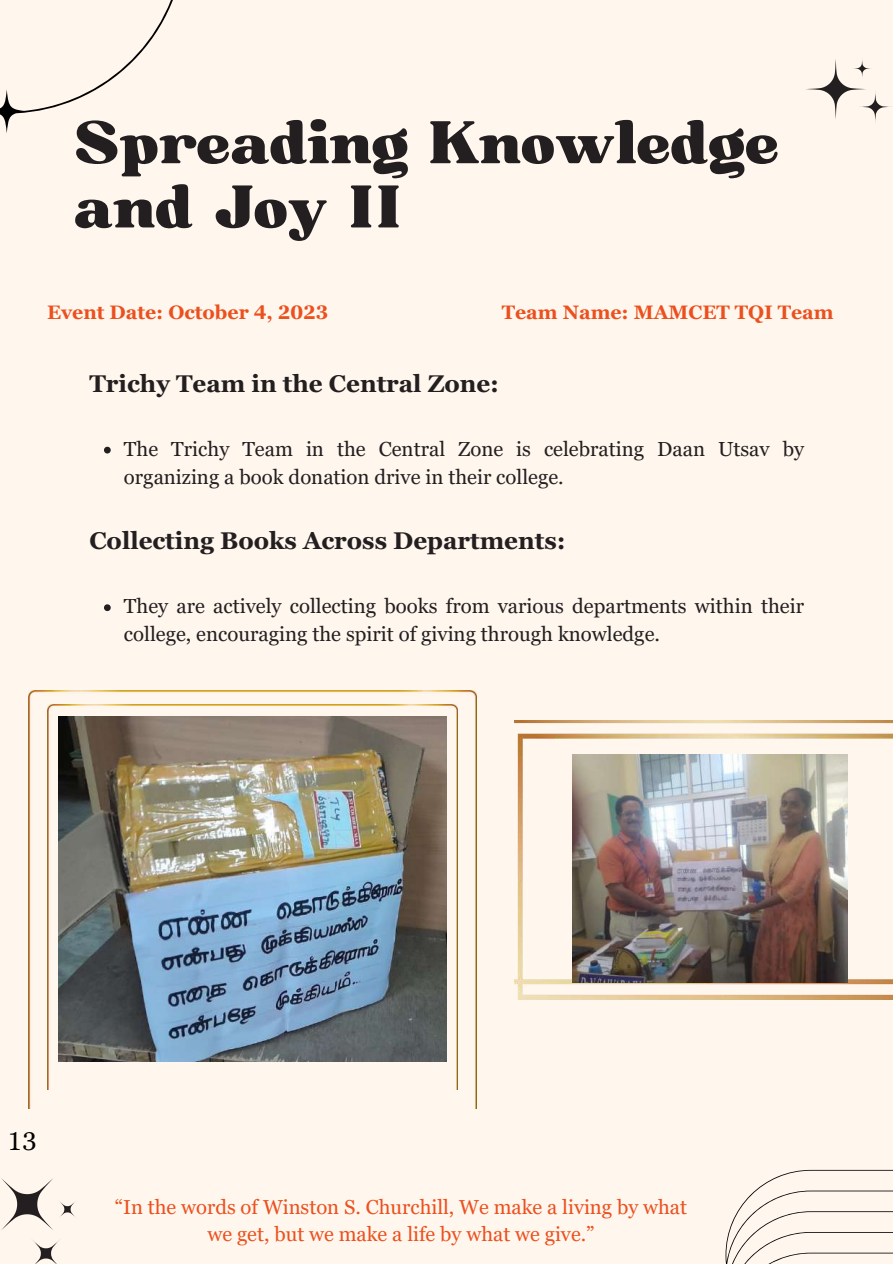
<style>
.page{position:relative;width:893px;height:1264px;background:#fff}
.page>*{position:absolute;margin:0;border:0;box-sizing:border-box;transform-origin:0 0}
.t1{font:57.9px/64.2px "Bugaki";color:#231f20}
.t2{font:25.5px "Georgia Pro";color:#000}
.t3{font:700 24.15px "Georgia Pro";color:#231f20}
.t4{font:20.4px/28.2px "Georgia Pro";color:#231f20}
.t5{font:20.25px/27.5px "Georgia Pro";color:#ec501e;text-align:center}
.t6{font:700 19.5px "Georgia Pro";color:#ec501e}
</style>
<div class="page">
<div style="left:0;top:0;width:892px;height:1263px;background:#fff7ee"></div>
<svg style="left:725px;top:1169px;width:167px;height:94px"></svg>
<svg style="left:0;top:0;width:173px;height:133px"></svg>
<svg style="left:806px;top:59px;width:85px;height:63px"></svg>
<svg style="left:1px;top:1178px;width:74px;height:85px"></svg>
<img style="left:515px;top:720px;width:377px;height:279px">
<img style="left:29px;top:690px;width:447px;height:418px">
<img style="left:572px;top:754px;width:275px;height:228px">
<svg style="left:104px;top:447px;width:7px;height:6px"></svg>
<svg style="left:104px;top:604px;width:7px;height:7px"></svg>
<h1 class="t1" style="left:74px;top:113px;width:706px">Spreading Knowledge and Joy II</h1>
<p class="t6" style="left:47px;top:301px;width:283px">Event Date: October 4, 2023</p>
<p class="t6" style="left:501px;top:301px;width:333px">Team Name: MAMCET TQI Team</p>
<p class="t3" style="left:89px;top:369px;width:411px">Trichy Team in the Central Zone:</p>
<p class="t4" style="left:124px;top:434px;width:681px">The Trichy Team in the Central Zone is celebrating Daan Utsav by organizing a book donation drive in their college.</p>
<p class="t3" style="left:89px;top:527px;width:478px">Collecting Books Across Departments:</p>
<p class="t4" style="left:124px;top:592px;width:681px">They are actively collecting books from various departments within their college, encouraging the spirit of giving through knowledge.</p>
<p class="t2" style="left:8px;top:1126px;width:30px">13</p>
<p class="t5" style="left:115px;top:1192px;width:573px">“In the words of Winston S. Churchill, We make a living by what we get, but we make a life by what we give.”</p>
</div>
